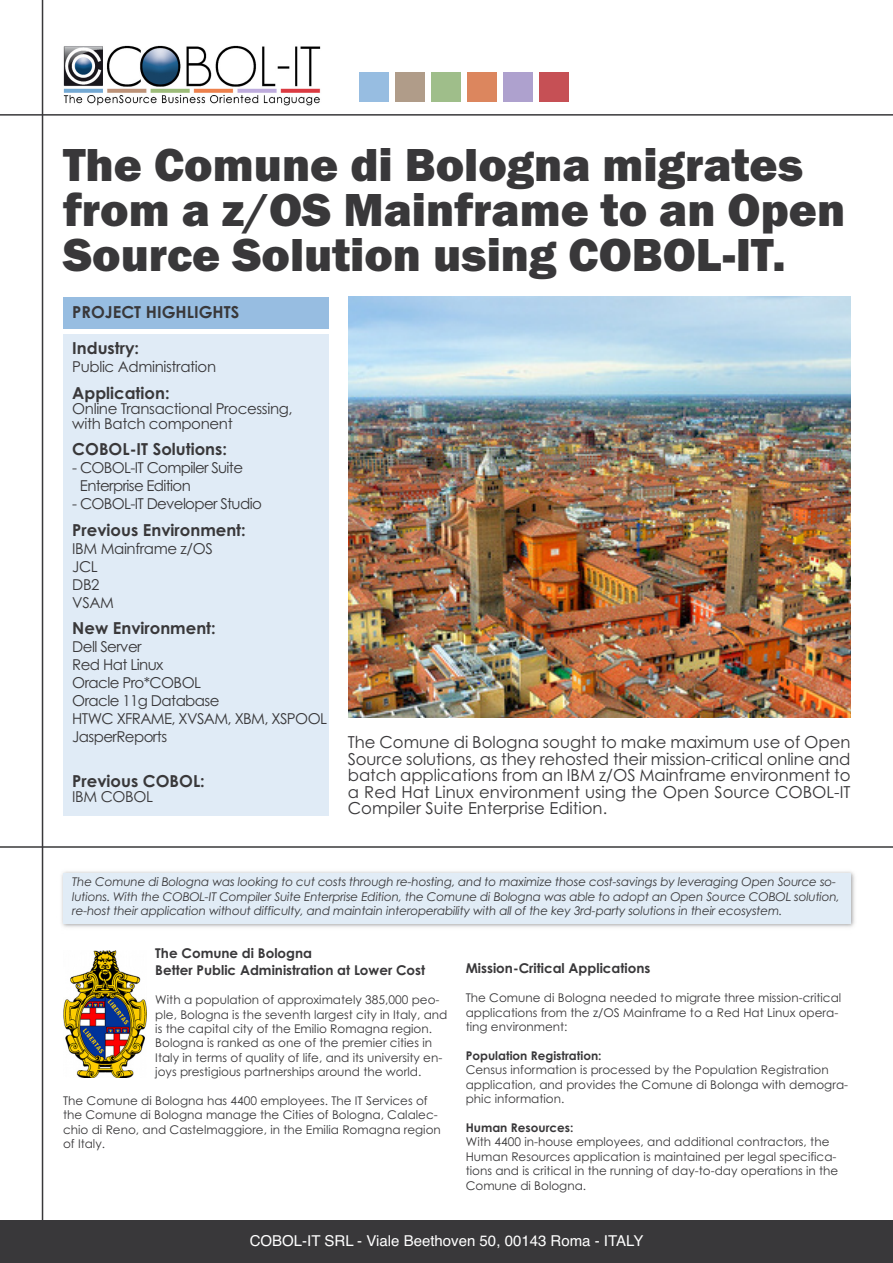
<style>
.page{position:relative;width:893px;height:1263px;background:#fff}
.page>*{position:absolute;margin:0;border:0;box-sizing:border-box;transform-origin:0 0}
.t1{font:800 48px/45px "Franklin Gothic";color:#39383a}
.t2{font:16.5px/16.5px "Century Gothic";color:#39383a;text-align:justify}
.t3{font:700 16.5px/36px "Century Gothic";color:#39383a}
.t4{font:15px/18px "Century Gothic";letter-spacing:-.04em;color:#39383a}
.t5{font:15px "Helvetica";color:#fff}
.t6{font:700 13.5px/16.2px "Century Gothic";color:#39383a}
.t7{font:12px/14.4px "Century Gothic";color:#39383a}
.t8{font:italic 12px/14.4px "Century Gothic";letter-spacing:-.015em;color:#39383a}
.t9{font:700 12px "Century Gothic";color:#39383a}
</style>
<div class="page">
<div style="left:63px;top:297px;width:265px;height:31px;background:#97bde1"></div>
<div style="left:63px;top:334px;width:265px;height:481px;background:#e0ebf6"></div>
<hr style="left:42px;top:0;width:1px;height:1263px;background:#39383a">
<div style="left:0;top:1220px;width:893px;height:43px;background:#39383a"></div>
<hr style="left:0;top:114px;width:893px;height:2px;background:#39383a">
<hr style="left:0;top:846px;width:893px;height:2px;background:#39383a">
<img style="left:63px;top:45px;width:258px;height:60px">
<div style="left:359px;top:72px;width:30px;height:29px;background:#97bde1"></div>
<div style="left:395px;top:72px;width:30px;height:29px;background:#b09c89"></div>
<div style="left:431px;top:72px;width:30px;height:29px;background:#9fbe8a"></div>
<div style="left:467px;top:72px;width:30px;height:29px;background:#dc865e"></div>
<div style="left:503px;top:72px;width:29px;height:29px;background:#aea1ce"></div>
<div style="left:539px;top:72px;width:29px;height:29px;background:#c65055"></div>
<img style="left:61px;top:871px;width:794px;height:57px">
<div style="left:63px;top:873px;width:787px;height:50px;background:#e1ecf6"></div>
<img style="left:63px;top:951px;width:84px;height:127px">
<img style="left:349px;top:297px;width:501px;height:421px">
<h1 class="t1" style="left:63px;top:142px;width:784px">The Comune di Bologna migrates from a z/OS Mainframe to an Open<br>Source Solution using COBOL-IT.</h1>
<h2 class="t3" style="left:72px;top:294px;width:168px">PROJECT HIGHLIGHTS<br>Industry:</h2>
<p class="t4" style="left:72px;top:358px;width:145px">Public Administration</p>
<h2 class="t3" style="left:72px;top:375px;width:99px">Application:</h2>
<p class="t4" style="left:72px;top:401px;width:222px;line-height:15px">Online Transactional Processing, with Batch component</p>
<h2 class="t3" style="left:72px;top:431px;width:156px">COBOL-IT Solutions:</h2>
<p class="t4" style="left:80px;top:459px;width:165px;text-indent:-8px">- COBOL-IT Compiler Suite<br>Enterprise Edition</p>
<p class="t4" style="left:72px;top:495px;width:191px">- COBOL-IT Developer Studio</p>
<h2 class="t3" style="left:72px;top:512px;width:175px">Previous Environment:</h2>
<p class="t4" style="left:72px;top:539px;width:142px">IBM Mainframe z/OS<br>JCL<br>DB2<br>VSAM</p>
<h2 class="t3" style="left:72px;top:610px;width:145px">New Environment:</h2>
<p class="t4" style="left:72px;top:638px;width:256px">Dell Server<br>Red Hat Linux<br>Oracle Pro*COBOL<br>Oracle 11g Database<br>HTWC XFRAME, XVSAM, XBM, XSPOOL<br>JasperReports</p>
<h2 class="t3" style="left:72px;top:763px;width:134px">Previous COBOL:</h2>
<p class="t4" style="left:72px;top:787px;width:82px">IBM COBOL</p>
<p class="t2" style="left:348px;top:734px;width:504px">The Comune di Bologna sought to make maximum use of Open Source solutions, as they rehosted their mission-critical online and batch applications from an IBM z/OS Mainframe environment to a Red Hat Linux environment using the Open Source COBOL-IT Compiler Suite Enterprise Edition.</p>
<p class="t8" style="left:72px;top:875px;width:769px">The Comune di Bologna was looking to cut costs through re-hosting, and to maximize those cost-savings by leveraging Open Source so&shy;lutions. With the COBOL-IT Compiler Suite Enterprise Edition, the Comune di Bologna was able to adopt an Open Source COBOL solution, re-host their application without difficulty, and maintain interoperability with all of the key 3rd-party solutions in their ecosystem.</p>
<p class="t6" style="left:155px;top:946px;width:271px">The Comune di Bologna<br>Better Public Administration at Lower Cost</p>
<p class="t7" style="left:155px;top:993px;width:294px">With a population of approximately 385,000 peo&shy;ple, Bologna is the seventh largest city in Italy, and is the capital city of the Emilio Romagna region.<br>Bologna is ranked as one of the premier cities in Italy in terms of quality of life, and its university en&shy;joys prestigious partnerships around the world.</p>
<p class="t7" style="left:63px;top:1093px;width:379px">The Comune di Bologna has 4400 employees. The IT Services of the Comune di Bologna manage the Cities of Bologna, Calalec&shy;chio di Reno, and Castelmaggiore, in the Emilia Romagna region of Italy.</p>
<p class="t6" style="left:466px;top:960px;width:186px">Mission-Critical Applications</p>
<p class="t7" style="left:466px;top:991px;width:377px">The Comune di Bologna needed to migrate three mission-critical applications from the z/OS Mainframe to a Red Hat Linux opera&shy;ting environment:</p>
<p class="t9" style="left:466px;top:1049px;width:137px">Population Registration:</p>
<p class="t7" style="left:466px;top:1063px;width:384px">Census information is processed by the Population Registration application, and provides the Comune di Bolonga with demogra&shy;phic information.</p>
<p class="t9" style="left:466px;top:1121px;width:109px">Human Resources:</p>
<p class="t7" style="left:466px;top:1135px;width:374px">With 4400 in-house employees, and additional contractors, the Human Resources application is maintained per legal specifica&shy;tions and is critical in the running of day-to-day operations in the Comune di Bologna.</p>
<p class="t5" style="left:250px;top:1232px;width:395px">COBOL-IT SRL - Viale Beethoven 50, 00143 Roma - ITALY</p>
</div>
